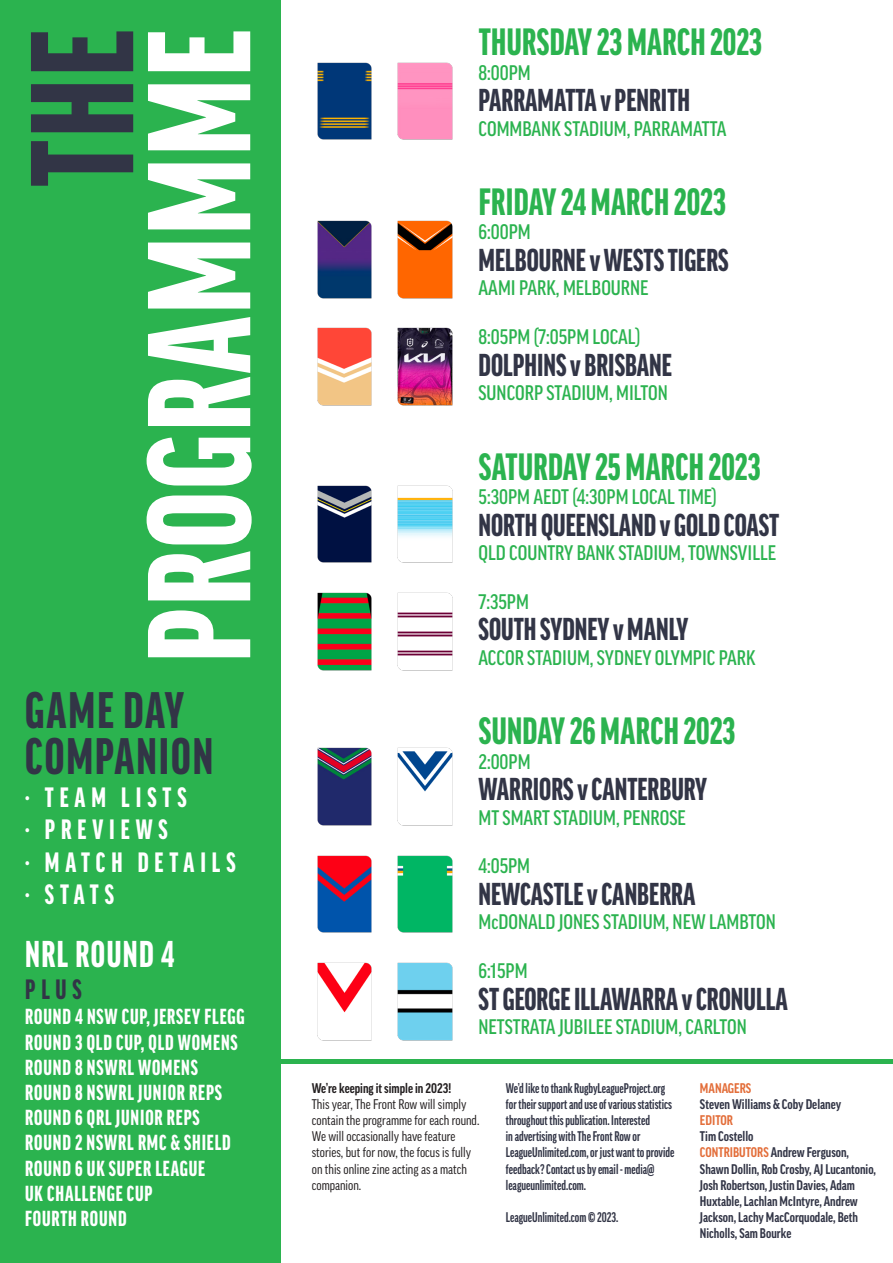
<style>
.page{position:relative;width:893px;height:1263px;background:#fff}
.page>*{position:absolute;margin:0;border:0;box-sizing:border-box;transform-origin:0 0}
.t1{font:900 extra-condensed 141px "Good Pro";letter-spacing:.02em;color:#fff}
.t2{font:900 extra-condensed 141px "Good Pro";color:#323546}
.t3{font:900 extra-condensed 49.5px/46.5px "Good Pro";letter-spacing:.04em;color:#323546}
.t4{font:900 extra-condensed 36.6px "Good Pro";letter-spacing:.01em;color:#2bb34f}
.t5{font:900 extra-condensed 36px "Good Pro";letter-spacing:.04em;color:#fff}
.t6{font:900 extra-condensed 30.45px "Good Pro";color:#323546}
.t7{font:900 extra-condensed 27px "Good Pro";letter-spacing:.22em;color:#fff}
.t8{font:900 extra-condensed 27px "Good Pro";color:#323546}
.t9{font:900 extra-condensed 21px "Good Pro";letter-spacing:.04em;color:#fff}
.t10{font:500 condensed 20.4px "Good Pro";color:#2bb34f}
.t11{font:700 extra-condensed 13.5px/16.2px "Good Pro";color:#323546}
.t12{font:700 condensed 13.5px/16.2px "Good Pro";color:#323546}
.t13{font:13.5px/16.2px "Good Pro Cond News";color:#231f20}
.t14{font:700 condensed 13.5px "Good Pro";color:#231f20}
.t15{font:700 condensed 13.5px "Good Pro";color:#e36e3a}
.s1{color:#e36e3a}
</style>
<div class="page">
<div style="left:0;top:0;width:281px;height:1263px;background:#2bb34f"></div>
<img style="left:317px;top:62px;width:55px;height:78px">
<img style="left:397px;top:62px;width:56px;height:78px">
<img style="left:317px;top:220px;width:55px;height:79px">
<img style="left:397px;top:220px;width:56px;height:79px">
<img style="left:317px;top:327px;width:55px;height:79px">
<img style="left:397px;top:327px;width:56px;height:79px">
<img style="left:317px;top:485px;width:55px;height:78px">
<img style="left:397px;top:485px;width:56px;height:78px">
<img style="left:317px;top:592px;width:55px;height:79px">
<img style="left:397px;top:592px;width:56px;height:79px">
<img style="left:317px;top:855px;width:55px;height:78px">
<img style="left:397px;top:855px;width:56px;height:78px">
<img style="left:317px;top:962px;width:55px;height:79px">
<img style="left:397px;top:962px;width:56px;height:79px">
<img style="left:317px;top:747px;width:55px;height:79px">
<img style="left:397px;top:747px;width:56px;height:79px">
<hr style="left:281px;top:1059px;width:612px;height:4px;background:#2bb34f">
<p class="t2" style="left:5px;top:187px;width:159px;rotate:-90deg">THE</p>
<p class="t1" style="left:122px;top:662px;width:634px;rotate:-90deg">PROGRAMMME</p>
<p class="t4" style="left:479px;top:22px;width:285px">THURSDAY 23 MARCH 2023</p>
<p class="t10" style="left:479px;top:61px;width:54px">8:00PM</p>
<p class="t6" style="left:479px;top:83px;width:213px">PARRAMATTA v PENRITH</p>
<p class="t10" style="left:479px;top:117px;width:250px">COMMBANK STADIUM, PARRAMATTA</p>
<p class="t4" style="left:479px;top:182px;width:249px">FRIDAY 24 MARCH 2023</p>
<p class="t10" style="left:479px;top:221px;width:54px">6:00PM</p>
<p class="t6" style="left:479px;top:243px;width:252px">MELBOURNE v WESTS TIGERS</p>
<p class="t10" style="left:479px;top:277px;width:172px">AAMI PARK, MELBOURNE</p>
<p class="t10" style="left:479px;top:325px;width:163px">8:05PM (7:05PM LOCAL)</p>
<p class="t6" style="left:479px;top:348px;width:195px">DOLPHINS v BRISBANE</p>
<p class="t10" style="left:479px;top:381px;width:191px">SUNCORP STADIUM, MILTON</p>
<p class="t4" style="left:479px;top:446px;width:283px">SATURDAY 25 MARCH 2023</p>
<p class="t10" style="left:479px;top:485px;width:240px">5:30PM AEDT (4:30PM LOCAL TIME)</p>
<p class="t6" style="left:479px;top:508px;width:302px">NORTH QUEENSLAND v GOLD COAST</p>
<p class="t10" style="left:479px;top:541px;width:299px">QLD COUNTRY BANK STADIUM, TOWNSVILLE</p>
<p class="t10" style="left:479px;top:590px;width:52px">7:35PM</p>
<p class="t6" style="left:479px;top:612px;width:211px">SOUTH SYDNEY v MANLY</p>
<p class="t10" style="left:479px;top:646px;width:279px">ACCOR STADIUM, SYDNEY OLYMPIC PARK</p>
<p class="t3" style="left:25px;top:687px;width:190px">GAME DAY<br>COMPANION</p>
<p class="t7" style="left:25px;top:782px;width:163px">· TEAM LISTS</p>
<p class="t7" style="left:25px;top:814px;width:144px">· PREVIEWS</p>
<p class="t7" style="left:25px;top:847px;width:212px">· MATCH DETAILS</p>
<p class="t7" style="left:25px;top:879px;width:90px">· STATS</p>
<p class="t5" style="left:25px;top:934px;width:151px">NRL ROUND 4</p>
<p class="t8" style="left:25px;top:974px;width:58px">PLUS</p>
<p class="t9" style="left:25px;top:1005px;width:221px">ROUND 4 NSW CUP, JERSEY FLEGG</p>
<p class="t9" style="left:25px;top:1030px;width:214px">ROUND 3 QLD CUP, QLD WOMENS</p>
<p class="t9" style="left:25px;top:1055px;width:174px">ROUND 8 NSWRL WOMENS</p>
<p class="t9" style="left:25px;top:1081px;width:198px">ROUND 8 NSWRL JUNIOR REPS</p>
<p class="t9" style="left:25px;top:1106px;width:176px">ROUND 6 QRL JUNIOR REPS</p>
<p class="t9" style="left:25px;top:1131px;width:207px">ROUND 2 NSWRL RMC &amp; SHIELD</p>
<p class="t9" style="left:25px;top:1156px;width:182px">ROUND 6 UK SUPER LEAGUE</p>
<p class="t9" style="left:25px;top:1181px;width:129px">UK CHALLENGE CUP</p>
<p class="t9" style="left:25px;top:1207px;width:103px">FOURTH ROUND</p>
<p class="t4" style="left:479px;top:711px;width:258px">SUNDAY 26 MARCH 2023</p>
<p class="t10" style="left:479px;top:750px;width:54px">2:00PM</p>
<p class="t6" style="left:479px;top:772px;width:230px">WARRIORS v CANTERBURY</p>
<p class="t10" style="left:479px;top:806px;width:209px">MT SMART STADIUM, PENROSE</p>
<p class="t10" style="left:479px;top:855px;width:53px">4:05PM</p>
<p class="t6" style="left:479px;top:877px;width:218px">NEWCASTLE v CANBERRA</p>
<p class="t10" style="left:479px;top:910px;width:299px">McDONALD JONES STADIUM, NEW LAMBTON</p>
<p class="t10" style="left:479px;top:959px;width:50px">6:15PM</p>
<p class="t6" style="left:479px;top:982px;width:311px">ST GEORGE ILLAWARRA v CRONULLA</p>
<p class="t10" style="left:479px;top:1015px;width:270px">NETSTRATA JUBILEE STADIUM, CARLTON</p>
<p class="t14" style="left:312px;top:1080px;width:141px">We’re keeping it simple in 2023!</p>
<p class="t13" style="left:312px;top:1096px;width:169px">This year, The Front Row will simply contain the programme for each round.<br>We will occasionally have feature stories, but for now, the focus is fully on this online zine acting as a match companion.</p>
<p class="t11" style="left:506px;top:1080px;width:170px">We’d like to thank RugbyLeagueProject.org for their support and use of various statistics throughout this publication. Interested<br>in advertising with The Front Row or LeagueUnlimited.com, or just want to provide feedback? Contact us by email - media@ leagueunlimited.com.</p>
<p class="t11" style="left:506px;top:1209px;width:114px">LeagueUnlimited.com © 2023.</p>
<p class="t15" style="left:700px;top:1080px;width:53px">MANAGERS</p>
<p class="t12" style="left:700px;top:1096px;width:143px">Steven Williams &amp; Coby Delaney</p>
<p class="t15" style="left:700px;top:1113px;width:35px">EDITOR</p>
<p class="t12" style="left:700px;top:1128px;width:55px">Tim Costello</p>
<p class="t12" style="left:700px;top:1144px;width:178px"><span class="s1">CONTRIBUTORS</span> Andrew Ferguson, Shawn Dollin, Rob Crosby, AJ Lucantonio, Josh Robertson, Justin Davies, Adam Huxtable, Lachlan McIntyre, Andrew Jackson, Lachy MacCorquodale, Beth Nicholls, Sam Bourke</p>
</div>
